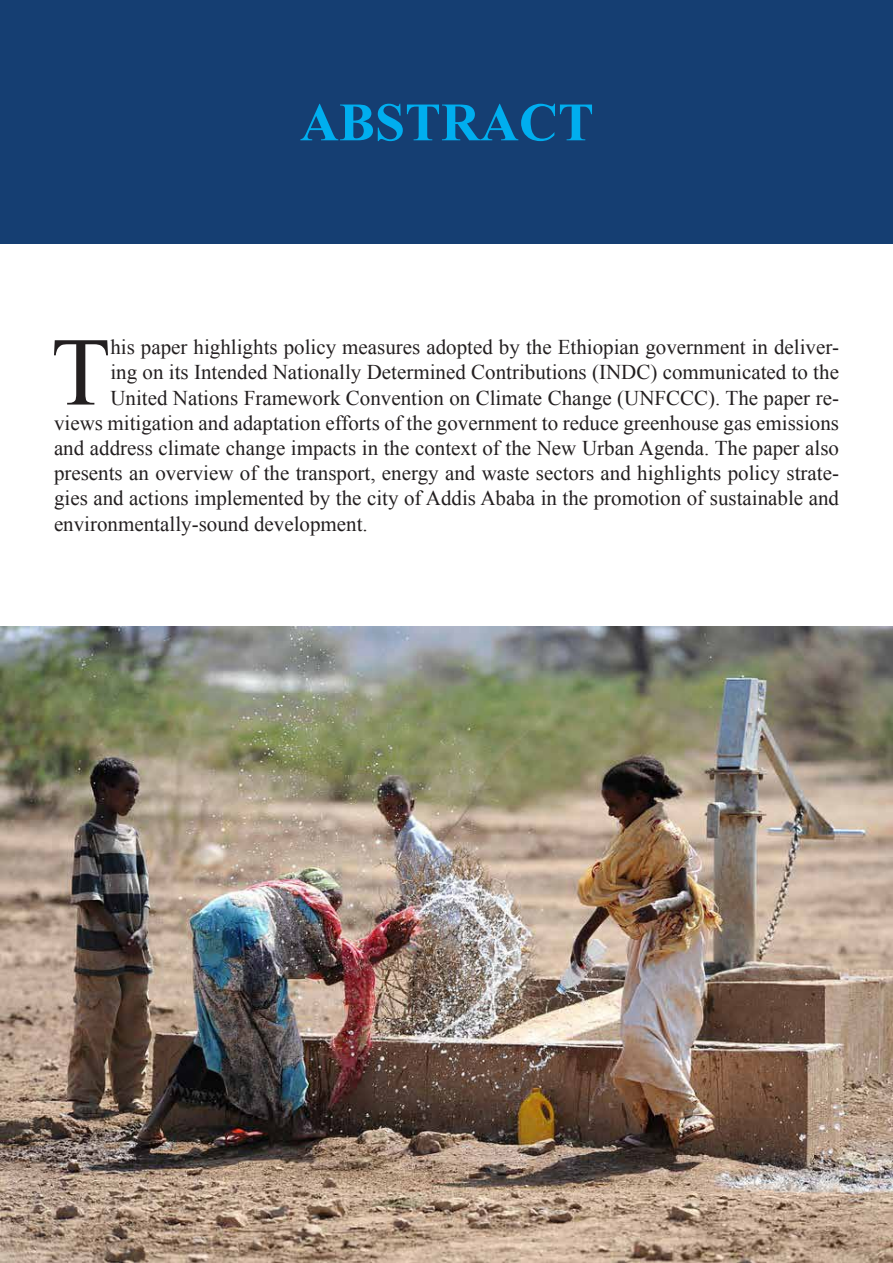
<style>
.page{position:relative;width:893px;height:1263px;background:#fff}
.page>*{position:absolute;margin:0;border:0;box-sizing:border-box;transform-origin:0 0}
.t1{font:97.05px "Times New Roman";color:#231f20}
.t2{font:700 54px "Times New Roman";color:#00aeef}
.t3{font:21px "Times New Roman";color:#231f20}
</style>
<div class="page">
<div style="left:0;top:0;width:893px;height:244px;background:#153e72"></div>
<img style="left:0;top:626px;width:893px;height:637px">
<h2 class="t2" style="left:300px;top:85px;width:296px">ABSTRACT</h2>
<h1 class="t1" style="left:51px;top:307px;width:61px">T</h1>
<p class="t3" style="left:110px;top:333px;width:730px">his paper highlights policy measures adopted by the Ethiopian government in deliver-</p>
<p class="t3" style="left:110px;top:358px;width:730px">ing on its Intended Nationally Determined Contributions (INDC) communicated to the</p>
<p class="t3" style="left:110px;top:383px;width:730px">United Nations Framework Convention on Climate Change (UNFCCC). The paper re-</p>
<p class="t3" style="left:54px;top:409px;width:786px">views mitigation and adaptation efforts of the government to reduce greenhouse gas emissions</p>
<p class="t3" style="left:54px;top:434px;width:786px">and address climate change impacts in the context of the New Urban Agenda. The paper also</p>
<p class="t3" style="left:54px;top:459px;width:786px">presents an overview of the transport, energy and waste sectors and highlights policy strate-</p>
<p class="t3" style="left:54px;top:484px;width:786px">gies and actions implemented by the city of Addis Ababa in the promotion of sustainable and</p>
<p class="t3" style="left:54px;top:509px;width:315px">environmentally-sound development.</p>
</div>
